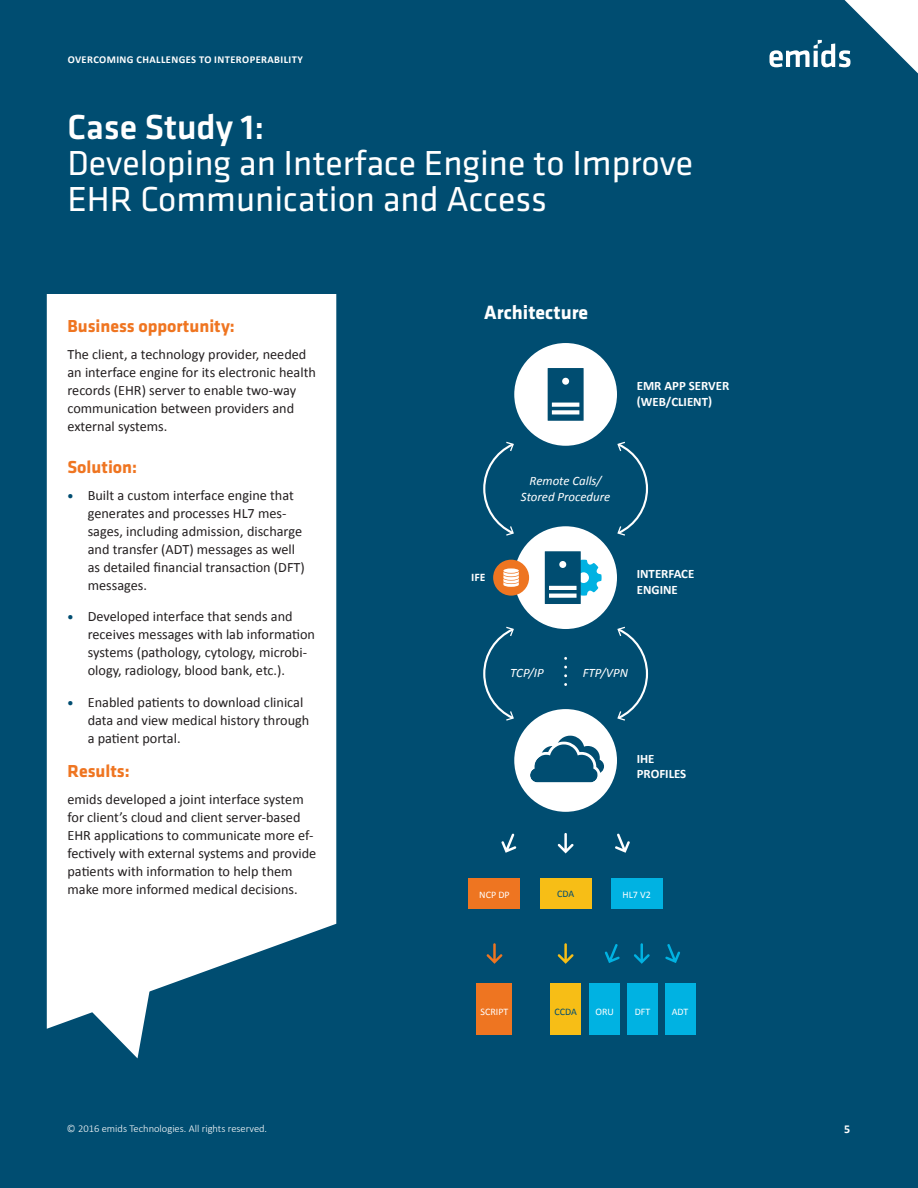
<style>
.page{position:relative;width:918px;height:1188px;background:#004d71}
.page>*{position:absolute;margin:0;border:0;box-sizing:border-box;transform-origin:0 0}
.t1{font:36px/36px "Klavika Basic";color:#fff}
.t2{font:700 19.95px "Klavika Basic";color:#fff}
.t3{font:700 18px "Klavika Basic";color:#ef7521}
.Body{font:14.25px/18px "Calibri";color:#231f20}
.t4{font:700 12.9px/15.5px "Calibri";color:#fff}
.t5{font:italic 12.9px/15.5px "Calibri";color:#fff;text-align:center}
.t6{font:700 12px "Calibri";color:#fff}
.t7{font:300 10.5px "Calibri";color:#fff}
.Running_Header{font:700 10.5px "Calibri";letter-spacing:.04em;color:#fff}
.t8{font:10.05px "Calibri";color:#fff}
.t9{font:10.05px "Calibri";color:#004d71}
.t10{font:700 10.05px "Open Sans";color:#fff}
.s1{font-weight:500}
.s2{font-weight:700;font-size:12px;color:#004d71}
</style>
<div class="page">
<div style="left:47px;top:294px;width:289px;height:735px;background:#fff"></div>
<svg style="left:91px;top:988px;width:59px;height:70px"></svg>
<svg style="left:769px;top:0;width:149px;height:73px"></svg>
<div style="left:514px;top:343px;width:103px;height:103px;background:#fff;border-radius:50%"></div>
<div style="left:548px;top:368px;width:36px;height:53px;background:#004d71"></div>
<svg style="left:552px;top:403px;width:27px;height:4px"></svg>
<svg style="left:552px;top:410px;width:27px;height:4px"></svg>
<div style="left:562px;top:378px;width:7px;height:7px;background:#fff;border-radius:50%"></div>
<svg style="left:558px;top:943px;width:16px;height:21px"></svg>
<svg style="left:487px;top:943px;width:15px;height:21px"></svg>
<svg style="left:558px;top:833px;width:16px;height:20px"></svg>
<svg style="left:615px;top:833px;width:15px;height:20px"></svg>
<svg style="left:501px;top:833px;width:15px;height:20px"></svg>
<svg style="left:634px;top:943px;width:16px;height:21px"></svg>
<svg style="left:665px;top:944px;width:15px;height:19px"></svg>
<svg style="left:605px;top:944px;width:15px;height:19px"></svg>
<div style="left:514px;top:709px;width:103px;height:103px;background:#fff;border-radius:50%"></div>
<svg style="left:530px;top:736px;width:74px;height:47px"></svg>
<div style="left:514px;top:526px;width:103px;height:103px;background:#fff;border-radius:50%"></div>
<svg style="left:581px;top:560px;width:21px;height:36px"></svg>
<div style="left:545px;top:551px;width:36px;height:53px;background:#004d71"></div>
<hr style="left:549px;top:586px;width:28px;height:4px;background:#fff">
<svg style="left:549px;top:594px;width:28px;height:4px"></svg>
<div style="left:559px;top:561px;width:7px;height:7px;background:#fff;border-radius:50%"></div>
<div style="left:665px;top:983px;width:31px;height:52px;background:#00b2e2"></div>
<div style="left:627px;top:983px;width:31px;height:52px;background:#00b2e2"></div>
<div style="left:589px;top:983px;width:31px;height:52px;background:#00b2e2"></div>
<div style="left:550px;top:983px;width:31px;height:52px;background:#f7be16"></div>
<div style="left:477px;top:983px;width:35px;height:52px;background:#ee7521"></div>
<div style="left:611px;top:878px;width:51px;height:31px;background:#00b2e2"></div>
<div style="left:469px;top:878px;width:51px;height:31px;background:#ee7521"></div>
<div style="left:540px;top:878px;width:51px;height:31px;background:#f7be16"></div>
<svg style="left:617px;top:442px;width:32px;height:94px"></svg>
<svg style="left:483px;top:442px;width:31px;height:94px"></svg>
<svg style="left:564px;top:658px;width:3px;height:28px"></svg>
<svg style="left:617px;top:627px;width:32px;height:94px"></svg>
<svg style="left:483px;top:627px;width:31px;height:94px"></svg>
<div style="left:493px;top:560px;width:36px;height:36px;background:#ee7521;border-radius:50%"></div>
<div style="left:503px;top:568px;width:16px;height:5px;background:#fff;border-radius:50%"></div>
<svg style="left:503px;top:571px;width:16px;height:16px"></svg>
<p class="Running_Header" style="left:68px;top:52px;width:237px">OVERCOMING CHALLENGES TO INTEROPERABILITY</p>
<h1 class="t1" style="left:68px;top:108px;width:627px"><span class="s1">Case Study 1:<br></span>Developing an Interface Engine to Improve<br>EHR Communication and Access</h1>
<h2 class="t3" style="left:68px;top:313px;width:169px">Business opportunity:</h2>
<p class="Body" style="left:68px;top:346px;width:250px">The client, a technology provider, needed an interface engine for its electronic health records (EHR) server to enable two-way communication between providers and external systems.</p>
<h2 class="t3" style="left:68px;top:454px;width:71px">Solution:</h2>
<p class="Body" style="left:88px;top:486px;width:219px;text-indent:-20px"><span class="s2">•</span> Built a custom interface engine that generates and processes HL7 mes&shy;sages, including admission, discharge and transfer (ADT) messages as well as detailed financial transaction (DFT) messages.</p>
<p class="Body" style="left:88px;top:607px;width:229px;text-indent:-20px"><span class="s2">•</span> Developed interface that sends and receives messages with lab information systems (pathology, cytology, microbi&shy;ology, radiology, blood bank, etc.).</p>
<p class="Body" style="left:88px;top:693px;width:223px;text-indent:-20px"><span class="s2">•</span> Enabled patients to download clinical data and view medical history through a patient portal.</p>
<h2 class="t3" style="left:68px;top:758px;width:64px">Results:</h2>
<p class="Body" style="left:68px;top:790px;width:250px">emids developed a joint interface system for client’s cloud and client server-based EHR applications to communicate more ef&shy;fectively with external systems and provide patients with information to help them make more informed medical decisions.</p>
<p class="t2" style="left:484px;top:298px;width:106px">Architecture</p>
<p class="t5" style="left:521px;top:473px;width:91px">Remote Calls/<br>Stored Procedure</p>
<p class="t4" style="left:637px;top:378px;width:94px">EMR APP SERVER (WEB/CLIENT)</p>
<p class="t10" style="left:471px;top:571px;width:16px">IFE</p>
<p class="t4" style="left:637px;top:566px;width:59px">INTERFACE<br>ENGINE</p>
<p class="t5" style="left:510px;top:665px;width:35px">TCP/IP</p>
<p class="t5" style="left:583px;top:665px;width:47px">FTP/VPN</p>
<p class="t4" style="left:637px;top:751px;width:51px">IHE<br>PROFILES</p>
<p class="t8" style="left:479px;top:888px;width:32px">NCP DP</p>
<p class="t9" style="left:557px;top:888px;width:19px">CDA</p>
<p class="t8" style="left:623px;top:888px;width:30px">HL7 V2</p>
<p class="t8" style="left:481px;top:1005px;width:29px">SCRIPT</p>
<p class="t9" style="left:554px;top:1005px;width:24px">CCDA</p>
<p class="t8" style="left:596px;top:1005px;width:20px">ORU</p>
<p class="t8" style="left:635px;top:1005px;width:17px">DFT</p>
<p class="t8" style="left:672px;top:1005px;width:18px">ADT</p>
<p class="t7" style="left:67px;top:1122px;width:202px">© 2016 emids Technologies. All rights reserved.</p>
<p class="t6" style="left:844px;top:1121px;width:8px">5</p>
</div>
